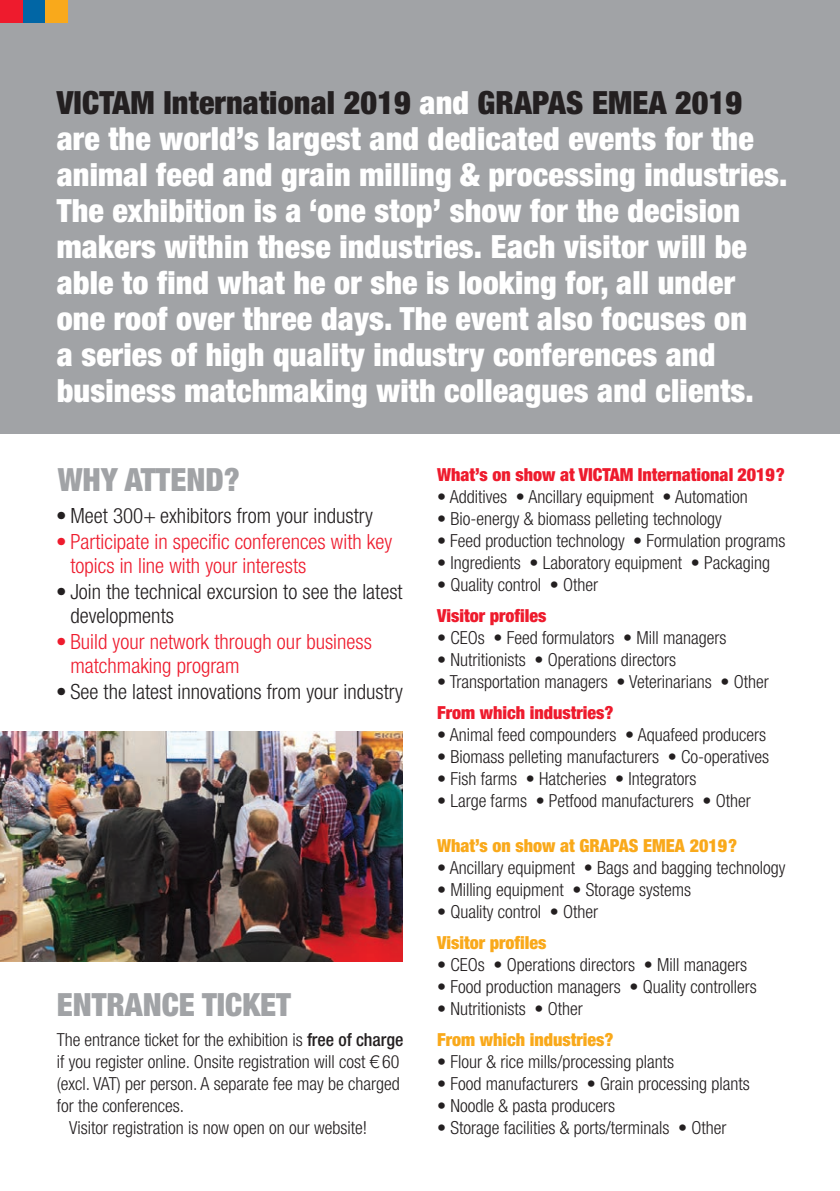
<style>
.page{position:relative;width:840px;height:1191px;background:#fff}
.page>*{position:absolute;margin:0;border:0;box-sizing:border-box;transform-origin:0 0}
.t1{font:900 condensed 32px/36px "Helvetica Neue";letter-spacing:.005em;color:#fff}
.t2{font:900 condensed 32px "Helvetica Neue";color:#a1a3a6}
.t3{font:300 condensed 21px/24px "Helvetica Neue";color:#231f20}
.t4{font:300 condensed 21px/24px "Helvetica Neue";color:#ee1b2d}
.t5{font:300 condensed 18px "Helvetica Neue";color:#231f20}
.t6{font:900 condensed 18px "Helvetica Neue";color:#ee1b2d}
.t7{font:900 condensed 18px "Helvetica Neue";color:#f9a91b}
.s1{color:#231f20}
.s2{font-weight:500}
.s3{font-stretch:normal}
</style>
<div class="page">
<div style="left:0;top:0;width:839px;height:434px;background:#a1a3a6"></div>
<div style="left:0;top:0;width:23px;height:23px;background:#ee1b2d"></div>
<div style="left:23px;top:0;width:22px;height:23px;background:#0166a5"></div>
<div style="left:45px;top:0;width:23px;height:23px;background:#f9a91b"></div>
<img style="left:0;top:731px;width:403px;height:230px">
<p class="t1" style="left:57px;top:84px;width:731px"><span class="s1">VICTAM International 2019</span> and <span class="s1">GRAPAS EMEA 2019 </span>are the world’s largest and dedicated events for the animal feed and grain milling &amp; processing industries.<br>The exhibition is a ‘one stop’ show for the decision makers within these industries. Each visitor will be able to find what he or she is looking for, all under one roof over three days. The event also focuses on<br>a series of high quality industry conferences and business matchmaking with colleagues and clients.</p>
<h1 class="t2" style="left:58px;top:459px;width:183px">WHY ATTEND?</h1>
<p class="t3" style="left:56px;top:503px;width:318px">• Meet 300+ exhibitors from your industry</p>
<p class="t4" style="left:70px;top:529px;width:323px;text-indent:-14px">• Participate in specific conferences with key topics in line with your interests</p>
<p class="t3" style="left:70px;top:579px;width:333px;text-indent:-14px">• Join the technical excursion to see the latest developments</p>
<p class="t4" style="left:70px;top:629px;width:303px;text-indent:-14px">• Build your network through our business matchmaking program</p>
<p class="t3" style="left:56px;top:679px;width:348px">• See the latest innovations from your industry</p>
<h1 class="t2" style="left:57px;top:984px;width:235px">ENTRANCE TICKET</h1>
<p class="t5" style="left:57px;top:1029px;width:348px">The entrance ticket for the exhibition is <span class="s2">free of charge</span></p>
<p class="t5" style="left:57px;top:1051px;width:344px">if you register online. Onsite registration will cost <span class="s3">€</span> 60</p>
<p class="t5" style="left:57px;top:1073px;width:344px">(excl. VAT) per person. A separate fee may be charged</p>
<p class="t5" style="left:57px;top:1095px;width:129px">for the conferences.</p>
<p class="t5" style="left:69px;top:1117px;width:299px">Visitor registration is now open on our website!</p>
<p class="t6" style="left:437px;top:463px;width:349px">What’s on show at VICTAM International 2019?</p>
<p class="t5" style="left:437px;top:486px;width:312px">• Additives • Ancillary equipment • Automation</p>
<p class="t5" style="left:437px;top:508px;width:286px">• Bio-energy &amp; biomass pelleting technology</p>
<p class="t5" style="left:437px;top:530px;width:350px">• Feed production technology • Formulation programs</p>
<p class="t5" style="left:437px;top:552px;width:334px">• Ingredients • Laboratory equipment • Packaging</p>
<p class="t5" style="left:437px;top:574px;width:163px">• Quality control • Other</p>
<p class="t6" style="left:437px;top:604px;width:111px">Visitor profiles</p>
<p class="t5" style="left:437px;top:627px;width:291px">• CEOs • Feed formulators • Mill managers</p>
<p class="t5" style="left:437px;top:649px;width:240px">• Nutritionists • Operations directors</p>
<p class="t5" style="left:437px;top:671px;width:333px">• Transportation managers • Veterinarians • Other</p>
<p class="t6" style="left:437px;top:701px;width:178px">From which industries?</p>
<p class="t5" style="left:437px;top:724px;width:330px">• Animal feed compounders • Aquafeed producers</p>
<p class="t5" style="left:437px;top:746px;width:333px">• Biomass pelleting manufacturers • Co-operatives</p>
<p class="t5" style="left:437px;top:768px;width:261px">• Fish farms • Hatcheries • Integrators</p>
<p class="t5" style="left:437px;top:790px;width:315px">• Large farms • Petfood manufacturers • Other</p>
<p class="t7" style="left:437px;top:834px;width:301px">What’s on show at GRAPAS EMEA 2019?</p>
<p class="t5" style="left:437px;top:857px;width:349px">• Ancillary equipment • Bags and bagging technology</p>
<p class="t5" style="left:437px;top:879px;width:255px">• Milling equipment • Storage systems</p>
<p class="t5" style="left:437px;top:901px;width:163px">• Quality control • Other</p>
<p class="t7" style="left:437px;top:931px;width:111px">Visitor profiles</p>
<p class="t5" style="left:437px;top:954px;width:311px">• CEOs • Operations directors • Mill managers</p>
<p class="t5" style="left:437px;top:976px;width:321px">• Food production managers • Quality controllers</p>
<p class="t5" style="left:437px;top:998px;width:147px">• Nutritionists • Other</p>
<p class="t7" style="left:437px;top:1028px;width:178px">From which industries?</p>
<p class="t5" style="left:437px;top:1051px;width:238px">• Flour &amp; rice mills/processing plants</p>
<p class="t5" style="left:437px;top:1073px;width:314px">• Food manufacturers • Grain processing plants</p>
<p class="t5" style="left:437px;top:1095px;width:180px">• Noodle &amp; pasta producers</p>
<p class="t5" style="left:437px;top:1117px;width:291px">• Storage facilities &amp; ports/terminals • Other</p>
</div>
